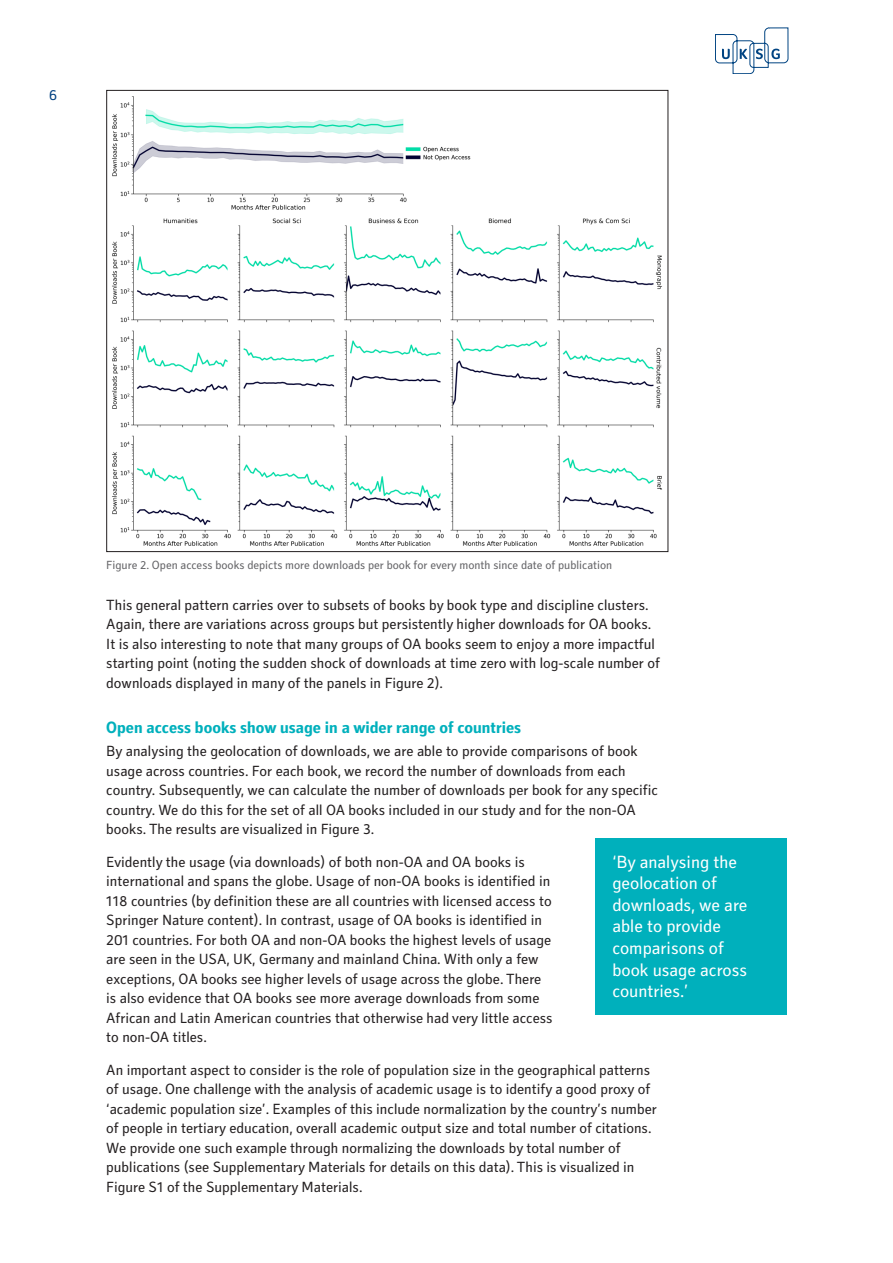
<style>
.page{position:relative;width:893px;height:1263px;background:#fff}
.page>*{position:absolute;margin:0;border:0;box-sizing:border-box;transform-origin:0 0}
.Stand_out_quote{font:18px/21.6px "Secca Std";color:#fff}
.B-Style_Heading{font:700 16.5px "Secca Std";color:#00b0bc}
.Body{font:15px/19.5px "Secca Std";color:#231f20}
.t1{font:15px "Secca Std";color:#014081}
.t2{font:12px "Secca Std";color:#636366}
</style>
<div class="page">
<svg style="left:715px;top:28px;width:73px;height:46px"></svg>
<img style="left:112px;top:96px;width:550px;height:450px">
<div style="left:595px;top:838px;width:192px;height:176px;background:#00b0bc"></div>
<p class="t1" style="left:49px;top:87px;width:10px">6</p>
<p class="t2" style="left:106px;top:558px;width:507px">Figure 2. Open access books depicts more downloads per book for every month since date of publication</p>
<p class="Body" style="left:106px;top:595px;width:555px">This general pattern carries over to subsets of books by book type and discipline clusters.<br>Again, there are variations across groups but persistently higher downloads for OA books.<br>It is also interesting to note that many groups of OA books seem to enjoy a more impactful starting point (noting the sudden shock of downloads at time zero with log-scale number of downloads displayed in many of the panels in Figure 2).</p>
<p class="B-Style_Heading" style="left:106px;top:718px;width:416px">Open access books show usage in a wider range of countries</p>
<p class="Body" style="left:106px;top:742px;width:553px">By analysing the geolocation of downloads, we are able to provide comparisons of book usage across countries. For each book, we record the number of downloads from each country. Subsequently, we can calculate the number of downloads per book for any specific country. We do this for the set of all OA books included in our study and for the non-OA books. The results are visualized in Figure 3.</p>
<p class="Body" style="left:106px;top:852px;width:448px">Evidently the usage (via downloads) of both non-OA and OA books is international and spans the globe. Usage of non-OA books is identified in 118 countries (by definition these are all countries with licensed access to Springer Nature content). In contrast, usage of OA books is identified in 201 countries. For both OA and non-OA books the highest levels of usage are seen in the USA, UK, Germany and mainland China. With only a few exceptions, OA books see higher levels of usage across the globe. There is also evidence that OA books see more average downloads from some African and Latin American countries that otherwise had very little access to non-OA titles.</p>
<p class="Body" style="left:106px;top:1060px;width:552px">An important aspect to consider is the role of population size in the geographical patterns of usage. One challenge with the analysis of academic usage is to identify a good proxy of ‘academic population size’. Examples of this include normalization by the country’s number of people in tertiary education, overall academic output size and total number of citations.<br>We provide one such example through normalizing the downloads by total number of publications (see Supplementary Materials for details on this data). This is visualized in Figure S1 of the Supplementary Materials.</p>
<p class="Stand_out_quote" style="left:612px;top:851px;width:137px">‘By analysing the geolocation of downloads, we are able to provide comparisons of book usage across countries.’</p>
</div>
